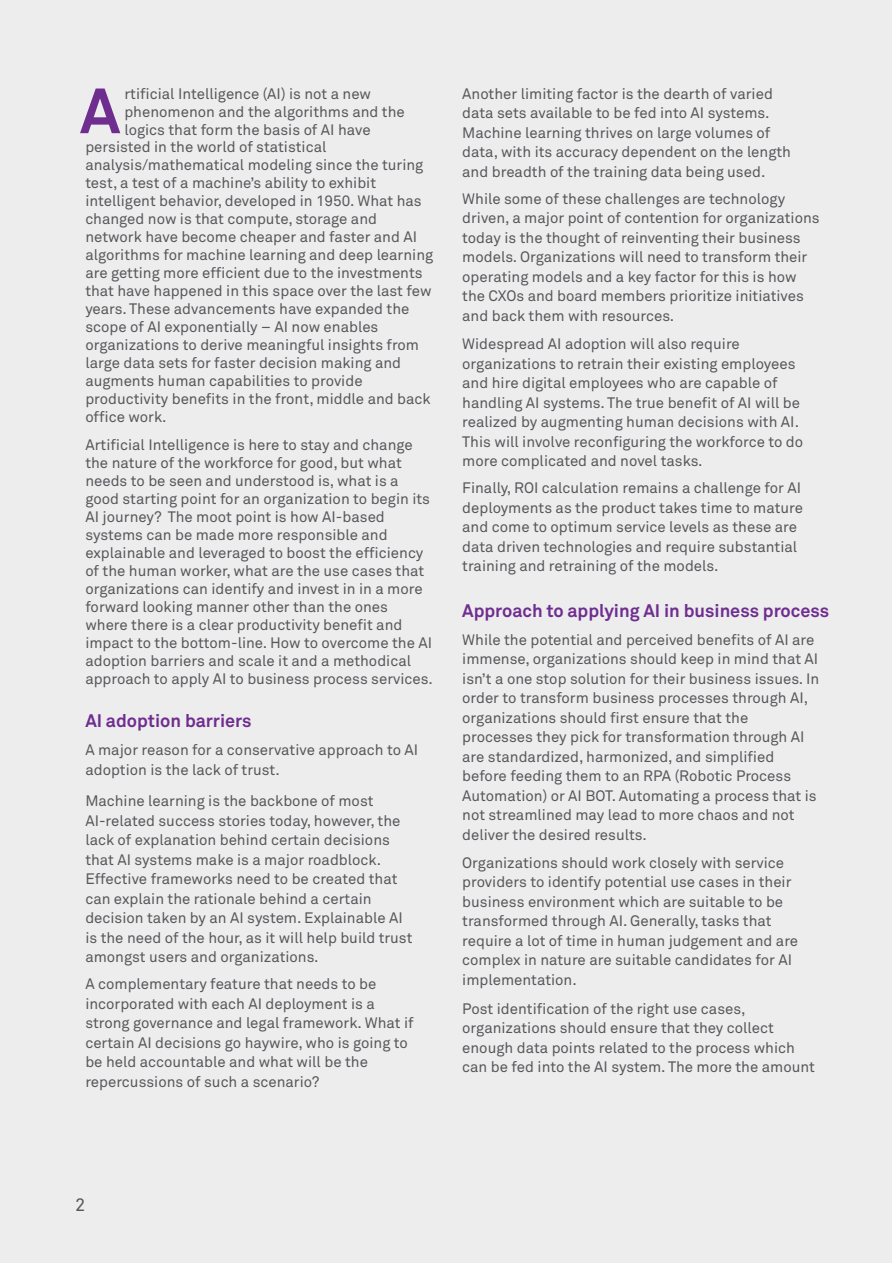
<style>
.page{position:relative;width:892px;height:1263px;background:#fff}
.page>*{position:absolute;margin:0;border:0;box-sizing:border-box;transform-origin:0 0}
.t1{font:700 63px "Wipro Akkurat";color:#6f2e8f}
.t2{font:700 18px "Wipro Akkurat";color:#6f2e8f}
.t3{font:18px "Wipro Akkurat";color:#58585b}
.t4{font:15px/19.5px "Wipro Akkurat";color:#58585b}
</style>
<div class="page">
<div style="left:0;top:0;width:891px;height:1263px;background:#ededee"></div>
<p class="t4" style="left:124px;top:84px;width:282px;line-height:18px">rtificial Intelligence (AI) is not a new phenomenon and the algorithms and the logics that form the basis of AI have</p>
<h1 class="t1" style="left:80px;top:72px;width:42px">A</h1>
<p class="t4" style="left:85px;top:138px;width:349px;line-height:18px">persisted in the world of statistical analysis/mathematical modeling since the turing test, a test of a machine’s ability to exhibit intelligent behavior, developed in 1950. What has changed now is that compute, storage and network have become cheaper and faster and AI algorithms for machine learning and deep learning are getting more efficient due to the investments that have happened in this space over the last few years. These advancements have expanded the scope of AI exponentially – AI now enables organizations to derive meaningful insights from large data sets for faster decision making and augments human capabilities to provide productivity benefits in the front, middle and back office work.</p>
<p class="t4" style="left:85px;top:436px;width:349px;line-height:18px">Artificial Intelligence is here to stay and change the nature of the workforce for good, but what needs to be seen and understood is, what is a good starting point for an organization to begin its AI journey? The moot point is how AI-based systems can be made more responsible and explainable and leveraged to boost the efficiency of the human worker, what are the use cases that organizations can identify and invest in in a more forward looking manner other than the ones where there is a clear productivity benefit and impact to the bottom-line. How to overcome the AI adoption barriers and scale it and a methodical approach to apply AI to business process services.</p>
<p class="t2" style="left:85px;top:709px;width:168px">AI adoption barriers</p>
<p class="t4" style="left:85px;top:740px;width:334px">A major reason for a conservative approach to AI adoption is the lack of trust.</p>
<p class="t4" style="left:85px;top:791px;width:328px">Machine learning is the backbone of most AI-related success stories today, however, the lack of explanation behind certain decisions that AI systems make is a major roadblock.<br>Effective frameworks need to be created that can explain the rationale behind a certain decision taken by an AI system. Explainable AI is the need of the hour, as it will help build trust amongst users and organizations.</p>
<p class="t4" style="left:85px;top:974px;width:329px">A complementary feature that needs to be incorporated with each AI deployment is a strong governance and legal framework. What if certain AI decisions go haywire, who is going to be held accountable and what will be the repercussions of such a scenario?</p>
<p class="t4" style="left:462px;top:84px;width:330px">Another limiting factor is the dearth of varied data sets available to be fed into AI systems.<br>Machine learning thrives on large volumes of data, with its accuracy dependent on the length and breadth of the training data being used.</p>
<p class="t4" style="left:462px;top:189px;width:359px">While some of these challenges are technology driven, a major point of contention for organizations today is the thought of reinventing their business models. Organizations will need to transform their operating models and a key factor for this is how the CXOs and board members prioritize initiatives and back them with resources.</p>
<p class="t4" style="left:462px;top:334px;width:342px">Widespread AI adoption will also require organizations to retrain their existing employees and hire digital employees who are capable of handling AI systems. The true benefit of AI will be realized by augmenting human decisions with AI.<br>This will involve reconfiguring the workforce to do more complicated and novel tasks.</p>
<p class="t4" style="left:462px;top:478px;width:342px">Finally, ROI calculation remains a challenge for AI deployments as the product takes time to mature and come to optimum service levels as these are data driven technologies and require substantial training and retraining of the models.</p>
<p class="t2" style="left:462px;top:599px;width:368px">Approach to applying AI in business process</p>
<p class="t4" style="left:462px;top:630px;width:358px">While the potential and perceived benefits of AI are immense, organizations should keep in mind that AI isn’t a one stop solution for their business issues. In order to transform business processes through AI, organizations should first ensure that the processes they pick for transformation through AI are standardized, harmonized, and simplified before feeding them to an RPA (Robotic Process Automation) or AI BOT. Automating a process that is not streamlined may lead to more chaos and not deliver the desired results.</p>
<p class="t4" style="left:462px;top:853px;width:337px">Organizations should work closely with service providers to identify potential use cases in their business environment which are suitable to be transformed through AI. Generally, tasks that require a lot of time in human judgement and are complex in nature are suitable candidates for AI implementation.</p>
<p class="t4" style="left:462px;top:998px;width:354px">Post identification of the right use cases, organizations should ensure that they collect enough data points related to the process which can be fed into the AI system. The more the amount</p>
<p class="t3" style="left:75px;top:1194px;width:12px">2</p>
</div>
